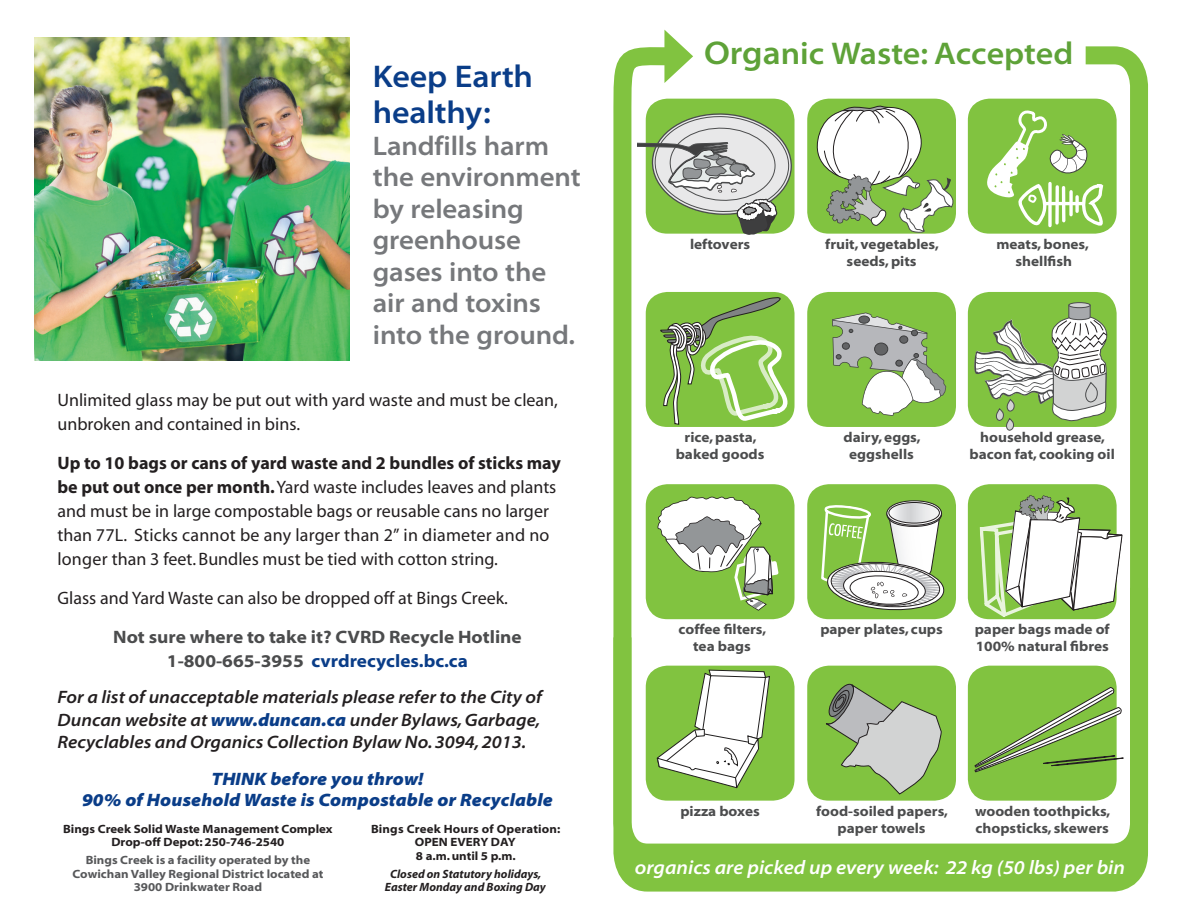
<style>
.page{position:relative;width:1188px;height:918px;background:#fff}
.page>*{position:absolute;margin:0;border:0;box-sizing:border-box;transform-origin:0 0}
.t1{font:31.5px "Myriad MM 565 700";color:#5ea238}
.t2{font:31.5px/36px "Myriad MM 565 700";letter-spacing:-.005em;color:#0a3d88}
.t3{font:27px/31.5px "Myriad MM 565 700";letter-spacing:-.005em;color:#76787b}
.t4{font:19.65px "Myriad MM It 565 700";letter-spacing:.06em;color:#fff}
.t5{font:18px/24px "Myriad MM 400 600";color:#231f20}
.t6{font:18px/22.5px "Myriad MM It 565 700";letter-spacing:.06em;color:#231f20;text-align:justify}
.t7{font:18px/24px "Myriad MM 700 700";color:#4b4c4d;text-align:center}
.t8{font:18px/21px "Myriad MM It 830 700";letter-spacing:.005em;color:#0a3d88;text-align:center}
.t9{font:18px "Myriad MM 700 600";color:#231f20}
.t10{font:14.25px/17.1px "Myriad MM 700 700";color:#4b4c4d;text-align:center}
.t11{font:14.25px "Myriad MM 700 700";letter-spacing:.08em;color:#4b4c4d}
.t12{font:12px/13.5px "Myriad MM 700 700";letter-spacing:.015em;color:#231f20;text-align:center}
.t13{font:12px/13.5px "Myriad MM 700 700";color:#57585a;text-align:center}
.t14{font:12px/13.5px "Myriad MM It 700 600";color:#231f20;text-align:center}
.s1{font-family:"Myriad MM 700 600"}
.s2{color:#0a3d88}
.s3{font-family:"Myriad MM It 830 700";color:#0a3d88}
.s4{font-size:33px}
</style>
<div class="page">
<img style="left:35px;top:38px;width:314px;height:322px">
<svg style="left:613px;top:46px;width:535px;height:846px"></svg>
<svg style="left:664px;top:30px;width:29px;height:53px"></svg>
<svg style="left:613px;top:570px;width:536px;height:301px"></svg>
<div style="left:614px;top:853px;width:535px;height:29px;background:#81c340"></div>
<div style="left:646px;top:666px;width:149px;height:135px;background:#81c340;border-radius:22px"></div>
<div style="left:807px;top:666px;width:149px;height:135px;background:#81c340;border-radius:22px"></div>
<div style="left:968px;top:666px;width:149px;height:135px;background:#81c340;border-radius:22px"></div>
<div style="left:646px;top:484px;width:149px;height:135px;background:#81c340;border-radius:22px"></div>
<div style="left:807px;top:484px;width:149px;height:135px;background:#81c340;border-radius:22px"></div>
<div style="left:968px;top:484px;width:149px;height:135px;background:#81c340;border-radius:22px"></div>
<div style="left:646px;top:292px;width:149px;height:135px;background:#81c340;border-radius:22px"></div>
<div style="left:807px;top:292px;width:149px;height:135px;background:#81c340;border-radius:22px"></div>
<div style="left:968px;top:292px;width:149px;height:135px;background:#81c340;border-radius:22px"></div>
<div style="left:646px;top:99px;width:149px;height:135px;background:#81c340;border-radius:22px"></div>
<div style="left:807px;top:99px;width:149px;height:135px;background:#81c340;border-radius:22px"></div>
<div style="left:968px;top:99px;width:149px;height:135px;background:#81c340;border-radius:22px"></div>
<svg style="left:656px;top:669px;width:114px;height:120px"></svg>
<div style="left:887px;top:500px;width:55px;height:26px;border:1px solid #231f20;border-radius:50%"></div>
<svg style="left:821px;top:501px;width:124px;height:110px"></svg>
<svg style="left:826px;top:683px;width:116px;height:112px"></svg>
<svg style="left:657px;top:497px;width:122px;height:113px"></svg>
<svg style="left:660px;top:296px;width:137px;height:130px"></svg>
<svg style="left:814px;top:105px;width:141px;height:129px"></svg>
<svg style="left:987px;top:111px;width:117px;height:117px"></svg>
<svg style="left:637px;top:112px;width:156px;height:123px"></svg>
<svg style="left:832px;top:313px;width:114px;height:103px"></svg>
<div style="left:1069px;top:303px;width:21px;height:5px;background:#d2d3d3;border-radius:50%"></div>
<div style="left:1068px;top:302px;width:23px;height:6px;border:1px solid #4b4c4d;border-radius:50%"></div>
<svg style="left:974px;top:305px;width:134px;height:126px"></svg>
<svg style="left:974px;top:687px;width:150px;height:85px"></svg>
<svg style="left:979px;top:495px;width:144px;height:123px"></svg>
<h1 class="t2" style="left:373px;top:61px;width:162px">Keep Earth healthy:</h1>
<h2 class="t3" style="left:373px;top:132px;width:210px">Landfills harm the environment by releasing greenhouse gases into the air and toxins into the ground.</h2>
<p class="t5" style="left:57px;top:389px;width:502px">Unlimited glass may be put out with yard waste and must be clean, unbroken and contained in bins.</p>
<p class="t9" style="left:57px;top:455px;width:505px">Up to 10 bags or cans of yard waste and 2 bundles of sticks may</p>
<p class="t5" style="left:57px;top:476px;width:500px"><span class="s1">be put out once per month.</span> Yard waste includes leaves and plants and must be in large compostable bags or reusable cans no larger than 77L. Sticks cannot be any larger than 2” in diameter and no longer than 3 feet. Bundles must be tied with cotton string.</p>
<p class="t5" style="left:57px;top:587px;width:452px">Glass and Yard Waste can also be dropped off at Bings Creek.</p>
<p class="t7" style="left:113px;top:626px;width:410px">Not sure where to take it? CVRD Recycle Hotline<br>1-800-665-3955 <span class="s2">cvrdrecycles.bc.ca</span></p>
<p class="t6" style="left:57px;top:687px;width:485px">For a list of unacceptable materials please refer to the City of Duncan website at <span class="s3">www.duncan.ca</span> under Bylaws, Garbage, Recyclables and Organics Collection Bylaw No. 3094, 2013.</p>
<p class="t8" style="left:82px;top:769px;width:472px">think before you throw!<br>90% of Household Waste is Compostable or Recyclable</p>
<p class="t12" style="left:63px;top:822px;width:270px">Bings Creek Solid Waste Management Complex<br>Drop-off Depot: 250-746-2540</p>
<p class="t13" style="left:73px;top:854px;width:252px">Bings Creek is a facility operated by the<br>Cowichan Valley Regional District located at<br>3900 Drinkwater Road</p>
<p class="t12" style="left:415px;top:822px;width:146px;text-align:left;text-indent:-44px">Bings Creek Hours of Operation:<br>Open</p>
<p class="t12" style="left:416px;top:836px;width:101px;text-align:right">yday<br>8 a.m. until 5 p.m.</p>
<p class="t14" style="left:385px;top:867px;width:162px">Closed on Statutory holidays,<br>Easter Monday and Boxing Day</p>
<p class="t12" style="left:450px;top:836px;width:9px">ever</p>
<h1 class="t1" style="left:704px;top:39px;width:371px"><span class="s4">Orga</span>nic Waste: Accepted</h1>
<p class="t10" style="left:690px;top:236px;width:62px">leftovers</p>
<p class="t10" style="left:825px;top:236px;width:114px">fruit, vegetables, seeds, pits</p>
<p class="t10" style="left:996px;top:236px;width:93px">meats, bones, shellfish</p>
<p class="t10" style="left:676px;top:429px;width:90px">rice, pasta, baked goods</p>
<p class="t10" style="left:844px;top:429px;width:78px">dairy, eggs, eggshells</p>
<p class="t10" style="left:970px;top:429px;width:147px">household grease, bacon fat, cooking oil</p>
<p class="t10" style="left:679px;top:622px;width:88px">coffee filters, tea bags</p>
<p class="t10" style="left:820px;top:622px;width:124px">paper plates, cups</p>
<p class="t10" style="left:975px;top:622px;width:136px;text-align:left">paper bags made of<br>100% natural fibres</p>
<p class="t11" style="left:680px;top:804px;width:81px">pizza boxes</p>
<p class="t10" style="left:816px;top:803px;width:132px">food-soiled papers, paper towels</p>
<p class="t10" style="left:975px;top:803px;width:136px;text-align:left">wooden toothpicks, chopsticks, skewers</p>
<p class="t4" style="left:635px;top:858px;width:490px">organics are picked up every week: 22 kg (50 lbs) per bin</p>
</div>
